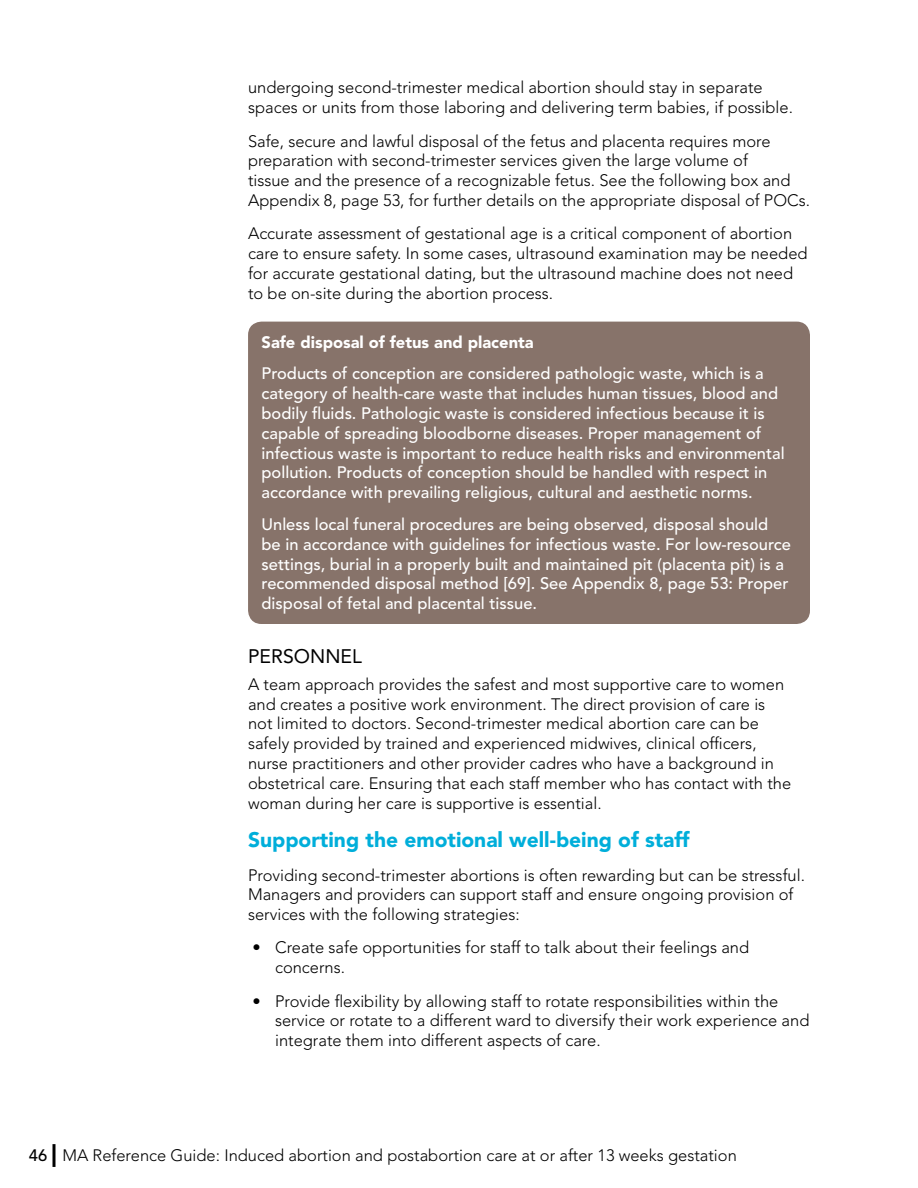
<style>
.page{position:relative;width:918px;height:1188px;background:#fff}
.page>*{position:absolute;margin:0;border:0;box-sizing:border-box;transform-origin:0 0}
.t1{font:900 21px "Avenir LT Std";color:#00aeda}
.t2{font:19.5px "Avenir LT Std";color:#000}
.t3{font:300 16.5px/19.8px "Avenir LT Std";color:#000}
.t4{font:500 16.5px/19.8px "Avenir LT Std";color:#fff}
.t5{font:900 16.5px "Avenir LT Std";color:#fff}
.s1{font-weight:500}
</style>
<div class="page">
<svg style="left:52px;top:1144px;width:4px;height:23px"></svg>
<div style="left:248px;top:322px;width:562px;height:302px;background:#87736a;border-radius:14px"></div>
<p class="t3" style="left:248px;top:78px;width:547px">undergoing second-trimester medical abortion should stay in separate spaces or units from those laboring and delivering term babies, if possible.</p>
<p class="t3" style="left:248px;top:131px;width:563px">Safe, secure and lawful disposal of the fetus and placenta requires more preparation with second-trimester services given the large volume of<br>tissue and the presence of a recognizable fetus. See the following box and Appendix 8, page 53, for further details on the appropriate disposal of POCs.</p>
<p class="t3" style="left:248px;top:224px;width:561px">Accurate assessment of gestational age is a critical component of abortion care to ensure safety. In some cases, ultrasound examination may be needed for accurate gestational dating, but the ultrasound machine does not need to be on-site during the abortion process.</p>
<p class="t5" style="left:262px;top:332px;width:274px">Safe disposal of fetus and placenta</p>
<p class="t4" style="left:262px;top:364px;width:525px">Products of conception are considered pathologic waste, which is a category of health-care waste that includes human tissues, blood and bodily fluids. Pathologic waste is considered infectious because it is capable of spreading bloodborne diseases. Proper management of infectious waste is important to reduce health risks and environmental pollution. Products of conception should be handled with respect in accordance with prevailing religious, cultural and aesthetic norms.</p>
<p class="t4" style="left:262px;top:515px;width:531px">Unless local funeral procedures are being observed, disposal should be in accordance with guidelines for infectious waste. For low-resource settings, burial in a properly built and maintained pit (placenta pit) is a recommended disposal method [69]. See Appendix 8, page 53: Proper disposal of fetal and placental tissue.</p>
<p class="t2" style="left:248px;top:645px;width:115px">PERSONNEL</p>
<p class="t3" style="left:248px;top:674px;width:545px">A team approach provides the safest and most supportive care to women and creates a positive work environment. The direct provision of care is not limited to doctors. Second-trimester medical abortion care can be safely provided by trained and experienced midwives, clinical officers, nurse practitioners and other provider cadres who have a background in obstetrical care. Ensuring that each staff member who has contact with the woman during her care is supportive is essential.</p>
<p class="t1" style="left:248px;top:827px;width:443px">Supporting the emotional well-being of staff</p>
<p class="t3" style="left:248px;top:865px;width:558px">Providing second-trimester abortions is often rewarding but can be stressful.<br>Managers and providers can support staff and ensure ongoing provision of services with the following strategies:</p>
<p class="t3" style="left:275px;top:938px;width:476px;text-indent:-23px">• Create safe opportunities for staff to talk about their feelings and concerns.</p>
<p class="t3" style="left:275px;top:991px;width:536px;text-indent:-23px">• Provide flexibility by allowing staff to rotate responsibilities within the service or rotate to a different ward to diversify their work experience and integrate them into different aspects of care.</p>
<p class="t3" style="left:29px;top:1145px;width:709px"><span class="s1">46</span> MA Reference Guide: Induced abortion and postabortion care at or after 13 weeks gestation</p>
</div>
